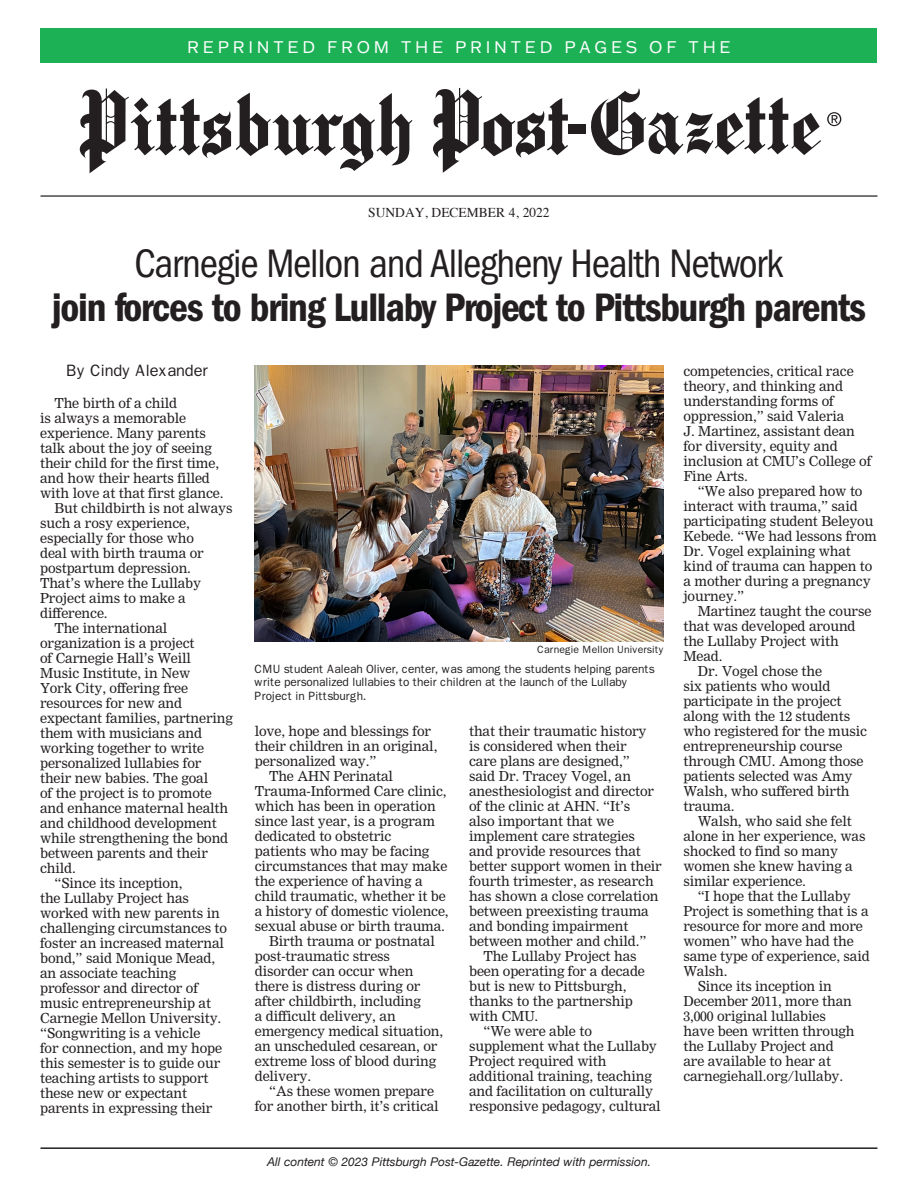
<style>
.page{position:relative;width:918px;height:1188px;background:#fff}
.page>*{position:absolute;margin:0;border:0;box-sizing:border-box;transform-origin:0 0}
.t1{font:41.1px "Franklin Gothic LT Pro Cn Dm";letter-spacing:-.03em;color:#231f20}
.t2{font:condensed 41.1px "Franklin Gothic LT Pro";letter-spacing:-.03em;color:#231f20}
.t3{font:16.5px "Franklin Gothic ATF";letter-spacing:.23em;color:#fff}
.t4{font:16.5px "Franklin Gothic";letter-spacing:-.01em;color:#231f20}
.t5{font:13.5px/15px "Nimrod MT Std";letter-spacing:-.01em;color:#231f20}
.Date{font:13.5px "Times";color:#231f20}
.t6{font:12px/13.5px "Franklin Gothic";letter-spacing:-.01em;color:#231f20}
.t7{font:italic 12px "Helvetica Neue";color:#231f20}
.t8{font:10.5px "Franklin Gothic";color:#231f20}
</style>
<div class="page">
<hr style="left:40px;top:1147px;width:838px;height:2px;background:#231f20">
<div style="left:568px;top:124px;width:18px;height:10px;background:#231f20"></div>
<svg style="left:80px;top:88px;width:333px;height:85px"></svg>
<svg style="left:433px;top:88px;width:135px;height:85px"></svg>
<svg style="left:591px;top:88px;width:230px;height:68px"></svg>
<svg style="left:827px;top:112px;width:14px;height:14px"></svg>
<hr style="left:41px;top:195px;width:837px;height:2px;background:#231f20">
<div style="left:40px;top:28px;width:838px;height:35px;background:#1db156"></div>
<img style="left:255px;top:365px;width:409px;height:277px">
<p class="t3" style="left:187px;top:36px;width:545px">REPRINTED FROM THE PRINTED PAGES OF THE</p>
<p class="Date" style="left:368px;top:200px;width:183px">SUNDAY, DECEMBER 4, 2022</p>
<p class="t2" style="left:135px;top:240px;width:650px">Carnegie Mellon and Allegheny Health Network</p>
<p class="t1" style="left:52px;top:284px;width:816px">join forces to bring Lullaby Project to Pittsburgh parents</p>
<p class="t4" style="left:66px;top:361px;width:143px">By Cindy Alexander</p>
<p class="t5" style="left:40px;top:396px;width:185px;text-indent:14px">The birth of a child<br>is always a memorable experience. Many parents talk about the joy of seeing their child for the first time, and how their hearts filled with love at that first glance.</p>
<p class="t5" style="left:40px;top:501px;width:194px;text-indent:14px">But childbirth is not always such a rosy experience, especially for those who<br>deal with birth trauma or postpartum depression.<br>That’s where the Lullaby<br>Project aims to make a difference.</p>
<p class="t5" style="left:40px;top:621px;width:194px;text-indent:14px">The international organization is a project<br>of Carnegie Hall’s Weill<br>Music Institute, in New<br>York City, offering free resources for new and expectant families, partnering them with musicians and working together to write personalized lullabies for their new babies. The goal<br>of the project is to promote and enhance maternal health and childhood development while strengthening the bond between parents and their child.</p>
<p class="t5" style="left:40px;top:876px;width:189px;text-indent:14px">“Since its inception,<br>the Lullaby Project has worked with new parents in challenging circumstances to foster an increased maternal bond,” said Monique Mead, an associate teaching professor and director of music entrepreneurship at<br>Carnegie Mellon University. “Songwriting is a vehicle<br>for connection, and my hope this semester is to guide our teaching artists to support these new or expectant parents in expressing their</p>
<p class="t8" style="left:537px;top:644px;width:128px">Carnegie Mellon University</p>
<p class="t6" style="left:255px;top:662px;width:402px">CMU student Aaleah Oliver, center, was among the students helping parents write personalized lullabies to their children at the launch of the Lullaby<br>Project in Pittsburgh.</p>
<p class="t5" style="left:255px;top:724px;width:184px">love, hope and blessings for their children in an original, personalized way.”</p>
<p class="t5" style="left:255px;top:769px;width:195px;text-indent:14px">The AHN Perinatal<br>Trauma-Informed Care clinic, which has been in operation since last year, is a program dedicated to obstetric<br>patients who may be facing circumstances that may make the experience of having a child traumatic, whether it be a history of domestic violence, sexual abuse or birth trauma.</p>
<p class="t5" style="left:255px;top:934px;width:190px;text-indent:14px">Birth trauma or postnatal post-traumatic stress disorder can occur when there is distress during or after childbirth, including<br>a difficult delivery, an emergency medical situation, an unscheduled cesarean, or extreme loss of blood during delivery.</p>
<p class="t5" style="left:255px;top:1084px;width:185px;text-indent:14px">“As these women prepare for another birth, it’s critical</p>
<p class="t5" style="left:469px;top:724px;width:194px">that their traumatic history<br>is considered when their<br>care plans are designed,”<br>said Dr. Tracey Vogel, an anesthesiologist and director of the clinic at AHN. “It’s<br>also important that we implement care strategies and provide resources that better support women in their fourth trimester, as research has shown a close correlation between preexisting trauma and bonding impairment between mother and child.”</p>
<p class="t5" style="left:469px;top:949px;width:177px;text-indent:14px">The Lullaby Project has been operating for a decade but is new to Pittsburgh, thanks to the partnership with CMU.</p>
<p class="t5" style="left:469px;top:1024px;width:193px;text-indent:14px">“We were able to supplement what the Lullaby<br>Project required with additional training, teaching and facilitation on culturally responsive pedagogy, cultural</p>
<p class="t7" style="left:267px;top:1153px;width:386px">All content © 2023 Pittsburgh Post-Gazette. Reprinted with permission.</p>
<p class="t5" style="left:683px;top:363px;width:189px">competencies, critical race theory, and thinking and understanding forms of oppression,” said Valeria<br>J. Martinez, assistant dean for diversity, equity and inclusion at CMU’s College of<br>Fine Arts.</p>
<p class="t5" style="left:683px;top:483px;width:195px;text-indent:14px">“We also prepared how to interact with trauma,” said participating student Beleyou<br>Kebede. “We had lessons from<br>Dr. Vogel explaining what kind of trauma can happen to a mother during a pregnancy journey.”</p>
<p class="t5" style="left:683px;top:603px;width:190px;text-indent:14px">Martinez taught the course that was developed around the Lullaby Project with<br>Mead.</p>
<p class="t5" style="left:683px;top:663px;width:185px;text-indent:14px">Dr. Vogel chose the<br>six patients who would participate in the project along with the 12 students who registered for the music entrepreneurship course through CMU. Among those patients selected was Amy<br>Walsh, who suffered birth trauma.</p>
<p class="t5" style="left:683px;top:813px;width:184px;text-indent:14px">Walsh, who said she felt alone in her experience, was shocked to find so many women she knew having a similar experience.</p>
<p class="t5" style="left:683px;top:888px;width:188px;text-indent:14px">“I hope that the Lullaby<br>Project is something that is a resource for more and more women” who have had the same type of experience, said<br>Walsh.</p>
<p class="t5" style="left:683px;top:978px;width:173px;text-indent:14px">Since its inception in<br>December 2011, more than<br>3,000 original lullabies have been written through the Lullaby Project and are available to hear at carnegiehall.org/lullaby.</p>
</div>
